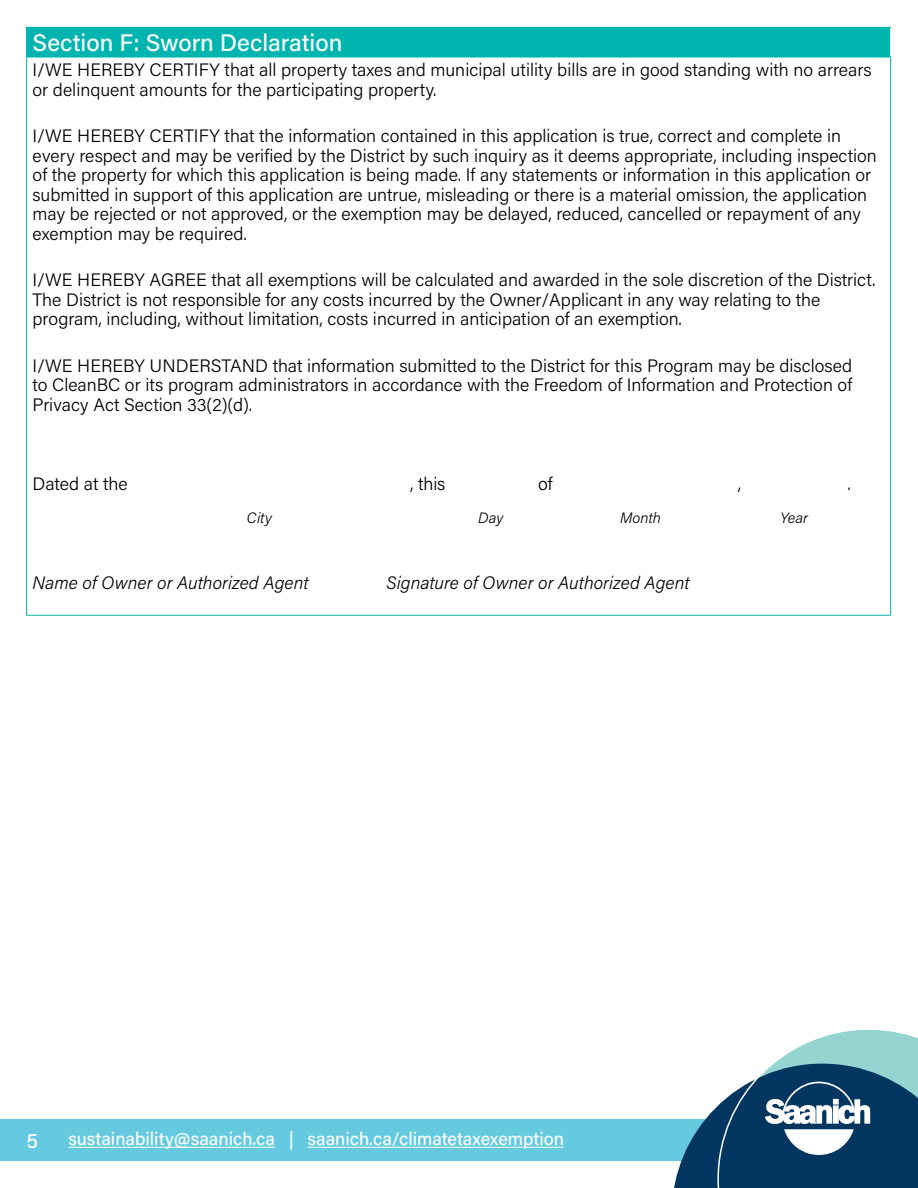
<style>
.page{position:relative;width:918px;height:1188px;background:#fff}
.page>*{position:absolute;margin:0;border:0;box-sizing:border-box;transform-origin:0 0}
.t1{font:500 24px "Acumin Pro";color:#fff}
.t2{font:500 21px "Acumin Pro";color:#fff}
.t3{font:300 18px/19.5px "Acumin Pro";color:#000}
.t4{font:italic 300 18px "Acumin Pro";color:#000}
.t5{font:500 18px "Acumin Pro";color:#fff}
.t6{font:italic 300 15px "Acumin Pro";color:#000}
</style>
<div class="page">
<div style="left:27px;top:27px;width:864px;height:30px;background:#00b5af"></div>
<svg style="left:890px;top:28px;width:1px;height:29px"></svg>
<hr style="left:26px;top:27px;width:865px;height:1px;background:#00b5af">
<svg style="left:26px;top:28px;width:1px;height:29px"></svg>
<hr style="left:26px;top:57px;width:865px;height:1px;background:#00b5af">
<hr style="left:26px;top:57px;width:1px;height:558px;background:#00b5af">
<hr style="left:890px;top:57px;width:1px;height:558px;background:#00b5af">
<hr style="left:26px;top:615px;width:865px;height:1px;background:#00b5af">
<div style="left:0;top:1119px;width:918px;height:42px;background:#65cae0"></div>
<hr style="left:68px;top:1147px;width:207px;height:1px;background:#fff">
<hr style="left:307px;top:1147px;width:257px;height:1px;background:#fff">
<svg style="left:674px;top:1029px;width:244px;height:159px"></svg>
<h1 class="t1" style="left:33px;top:26px;width:311px">Section F: Sworn Declaration</h1>
<p class="t3" style="left:33px;top:60px;width:841px">I/WE HEREBY CERTIFY that all property taxes and municipal utility bills are in good standing with no arrears or delinquent amounts for the participating property.</p>
<p class="t3" style="left:33px;top:125px;width:846px">I/WE HEREBY CERTIFY that the information contained in this application is true, correct and complete in every respect and may be verified by the District by such inquiry as it deems appropriate, including inspection of the property for which this application is being made. If any statements or information in this application or submitted in support of this application are untrue, misleading or there is a material omission, the application may be rejected or not approved, or the exemption may be delayed, reduced, cancelled or repayment of any exemption may be required.</p>
<p class="t3" style="left:33px;top:269px;width:844px">I/WE HEREBY AGREE that all exemptions will be calculated and awarded in the sole discretion of the District.<br>The District is not responsible for any costs incurred by the Owner/Applicant in any way relating to the program, including, without limitation, costs incurred in anticipation of an exemption.</p>
<p class="t3" style="left:33px;top:355px;width:821px;text-align:justify">I/WE HEREBY UNDERSTAND that information submitted to the District for this Program may be disclosed to CleanBC or its program administrators in accordance with the Freedom of Information and Protection of Privacy Act Section 33(2)(d).</p>
<p class="t3" style="left:33px;top:473px;width:97px">Dated at the</p>
<p class="t3" style="left:410px;top:473px;width:37px">, this</p>
<p class="t3" style="left:538px;top:473px;width:16px">of</p>
<p class="t3" style="left:738px;top:473px;width:5px">,</p>
<p class="t3" style="left:847px;top:473px;width:5px">.</p>
<p class="t6" style="left:247px;top:508px;width:27px">City</p>
<p class="t6" style="left:478px;top:508px;width:27px">Day</p>
<p class="t6" style="left:620px;top:508px;width:42px">Month</p>
<p class="t6" style="left:780px;top:508px;width:29px">Year</p>
<p class="t4" style="left:33px;top:570px;width:278px">Name of Owner or Authorized Agent</p>
<p class="t4" style="left:387px;top:570px;width:305px">Signature of Owner or Authorized Agent</p>
<p class="t2" style="left:26px;top:1126px;width:13px">5</p>
<p class="t5" style="left:68px;top:1127px;width:497px">sustainability@saanich.ca | saanich.ca/climatetaxexemption</p>
</div>
